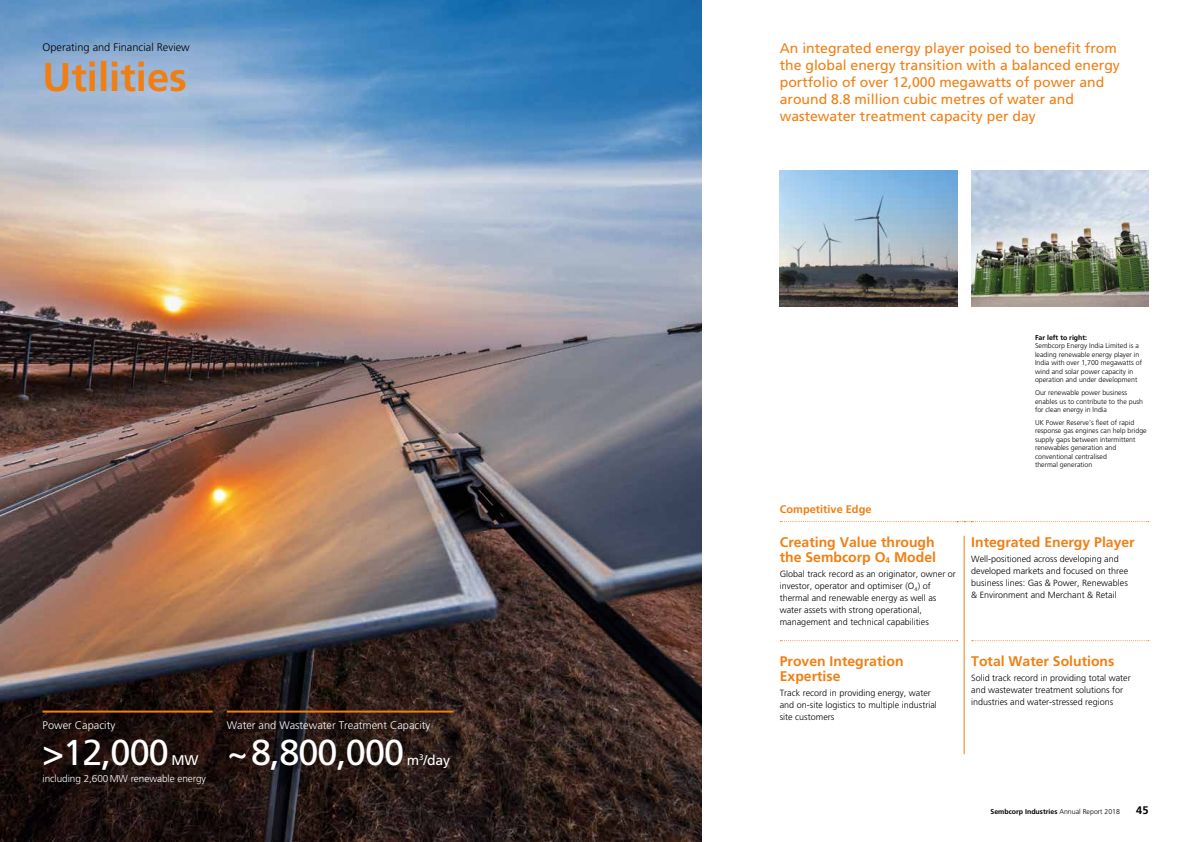
<style>
.page{position:relative;width:1191px;height:842px;background:#fff}
.page>*{position:absolute;margin:0;border:0;box-sizing:border-box;transform-origin:0 0}
.t1{font:700 40px "Frutiger";color:#f07f13}
.t2{font:36px "Frutiger";letter-spacing:-.025em;color:#fff}
.t3{font:14px/17px "Frutiger";color:#f07f13}
.t4{font:700 14px/15px "Frutiger";color:#f07f13}
.t5{font:14px "Frutiger";color:#fff}
.t6{font:300 11px "Frutiger";color:#fff}
.t7{font:300 11px "Frutiger";color:#000}
.t8{font:700 11px "Frutiger";color:#f07f13}
.t9{font:700 11px "Frutiger";color:#000}
.t10{font:300 10px "Frutiger";letter-spacing:-.005em;color:#fff}
.t11{font:300 9px/12px "Frutiger";color:#000}
.t12{font:300 7px/8.5px "Frutiger";color:#000}
.t13{font:700 7px "Frutiger";color:#000}
.s1{font-weight:300}
</style>
<div class="page">
<img style="left:0;top:0;width:702px;height:842px">
<img style="left:971px;top:170px;width:177px;height:136px">
<img style="left:780px;top:170px;width:177px;height:136px">
<svg style="left:780px;top:521px;width:369px;height:1px"></svg>
<hr style="left:964px;top:536px;width:1px;height:99px;background:#f07f13">
<svg style="left:964px;top:635px;width:1px;height:20px"></svg>
<hr style="left:964px;top:655px;width:1px;height:99px;background:#f07f13">
<svg style="left:780px;top:640px;width:177px;height:1px"></svg>
<svg style="left:971px;top:640px;width:178px;height:1px"></svg>
<hr style="left:43px;top:710px;width:170px;height:2px;background:#f07f13">
<hr style="left:227px;top:710px;width:227px;height:2px;background:#f07f13">
<p class="t7" style="left:43px;top:41px;width:149px">Operating and Financial Review</p>
<h1 class="t1" style="left:43px;top:54px;width:146px">Utilities</h1>
<p class="t6" style="left:43px;top:719px;width:74px">Power Capacity</p>
<h2 class="t2" style="left:43px;top:731px;width:128px">&gt;12,000</h2>
<h3 class="t5" style="left:172px;top:752px;width:29px">MW</h3>
<p class="t10" style="left:43px;top:773px;width:165px">including 2,600MW renewable energy</p>
<p class="t6" style="left:227px;top:719px;width:205px">Water and Wastewater Treatment Capacity</p>
<h2 class="t2" style="left:227px;top:731px;width:179px">~8,800,000</h2>
<h3 class="t5" style="left:407px;top:752px;width:45px">m<sup>3</sup>/day</h3>
<h3 class="t3" style="left:780px;top:40px;width:341px">An integrated energy player poised to benefit from the global energy transition with a balanced energy portfolio of over 12,000 megawatts of power and around 8.8 million cubic metres of water and wastewater treatment capacity per day</h3>
<p class="t8" style="left:780px;top:503px;width:93px">Competitive Edge</p>
<h3 class="t4" style="left:780px;top:534px;width:158px">Creating Value through the Sembcorp O<sub>4</sub> Model</h3>
<p class="t11" style="left:780px;top:567px;width:178px">Global track record as an originator, owner or investor, operator and optimiser (O<sub>4</sub>) of thermal and renewable energy as well as water assets with strong operational, management and technical capabilities</p>
<h3 class="t4" style="left:780px;top:653px;width:125px">Proven Integration<br>Expertise</h3>
<p class="t11" style="left:780px;top:686px;width:159px">Track record in providing energy, water and on-site logistics to multiple industrial site customers</p>
<p class="t13" style="left:1035px;top:333px;width:54px">Far left to right:</p>
<p class="t12" style="left:1035px;top:342px;width:108px">Sembcorp Energy India Limited is a leading renewable energy player in India with over 1,700 megawatts of wind and solar power capacity in operation and under development</p>
<p class="t12" style="left:1035px;top:388px;width:110px">Our renewable power business enables us to contribute to the push for clean energy in India</p>
<p class="t12" style="left:1035px;top:418px;width:113px">UK Power Reserve’s fleet of rapid response gas engines can help bridge supply gaps between intermittent renewables generation and conventional centralised<br>thermal generation</p>
<h3 class="t4" style="left:971px;top:534px;width:165px">Integrated Energy Player</h3>
<p class="t11" style="left:971px;top:552px;width:159px">Well-positioned across developing and developed markets and focused on three business lines: Gas &amp; Power, Renewables &amp; Environment and Merchant &amp; Retail</p>
<h3 class="t4" style="left:971px;top:653px;width:145px">Total Water Solutions</h3>
<p class="t11" style="left:971px;top:671px;width:161px">Solid track record in providing total water and wastewater treatment solutions for industries and water-stressed regions</p>
<p class="t13" style="left:990px;top:807px;width:131px">Sembcorp Industries <span class="s1">Annual Report 2018</span></p>
<p class="t9" style="left:1136px;top:803px;width:14px">45</p>
</div>
